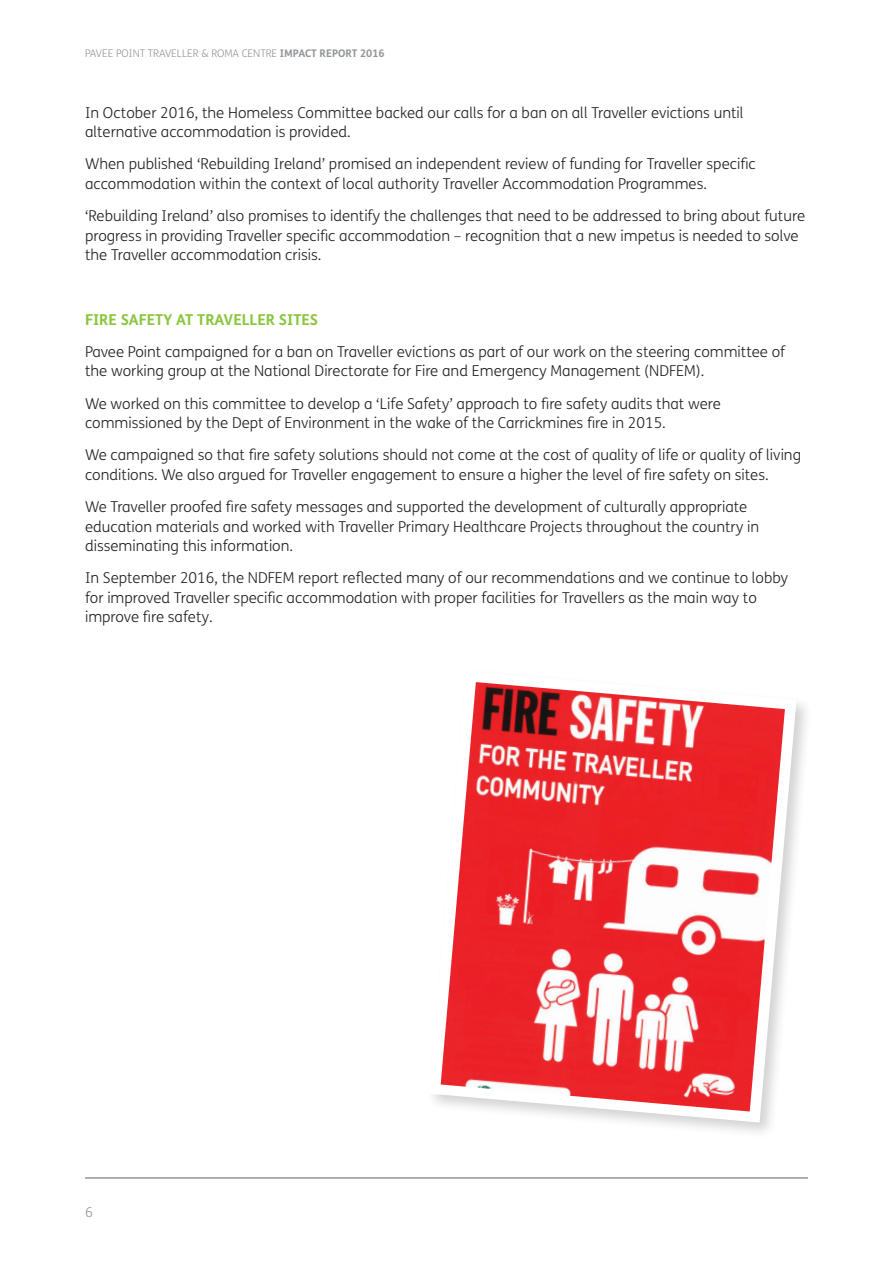
<style>
.page{position:relative;width:893px;height:1263px;background:#fff}
.page>*{position:absolute;margin:0;border:0;box-sizing:border-box;transform-origin:0 0}
.t1{font:300 15px/19.5px "FS Me";color:#231f20}
.t2{font:700 15px "FS Me";color:#8bc63e}
.t3{font:300 13.5px "FS Me";color:#939598}
.t4{font:300 10.5px "FS Me";color:#939598}
.s1{font-weight:700}
</style>
<div class="page">
<hr style="left:85px;top:1177px;width:723px;height:2px;background:#939598">
<div style="left:426px;top:668px;width:388px;height:471px;background:#231f20;opacity:.2"></div>
<svg style="left:429px;top:671px;width:367px;height:451px"></svg>
<img style="left:441px;top:682px;width:344px;height:429px">
<p class="t4" style="left:85px;top:46px;width:301px">PAVEE POINT TRAVELLER &amp; ROMA CENTRE <span class="s1">IMPACT REPORT 2016</span></p>
<p class="t1" style="left:85px;top:102px;width:660px">In October 2016, the Homeless Committee backed our calls for a ban on all Traveller evictions until alternative accommodation is provided.</p>
<p class="t1" style="left:85px;top:154px;width:672px">When published ‘Rebuilding Ireland’ promised an independent review of funding for Traveller specific accommodation within the context of local authority Traveller Accommodation Programmes.</p>
<p class="t1" style="left:85px;top:206px;width:722px">‘Rebuilding Ireland’ also promises to identify the challenges that need to be addressed to bring about future progress in providing Traveller specific accommodation – recognition that a new impetus is needed to solve the Traveller accommodation crisis.</p>
<p class="t2" style="left:85px;top:308px;width:235px">FIRE SAFETY AT TRAVELLER SITES</p>
<p class="t1" style="left:85px;top:341px;width:702px">Pavee Point campaigned for a ban on Traveller evictions as part of our work on the steering committee of the working group at the National Directorate for Fire and Emergency Management (NDFEM).</p>
<p class="t1" style="left:85px;top:393px;width:637px">We worked on this committee to develop a ‘Life Safety’ approach to fire safety audits that were commissioned by the Dept of Environment in the wake of the Carrickmines fire in 2015.</p>
<p class="t1" style="left:85px;top:445px;width:718px">We campaigned so that fire safety solutions should not come at the cost of quality of life or quality of living conditions. We also argued for Traveller engagement to ensure a higher the level of fire safety on sites.</p>
<p class="t1" style="left:85px;top:497px;width:676px">We Traveller proofed fire safety messages and supported the development of culturally appropriate education materials and worked with Traveller Primary Healthcare Projects throughout the country in disseminating this information.</p>
<p class="t1" style="left:85px;top:568px;width:705px">In September 2016, the NDFEM report reflected many of our recommendations and we continue to lobby for improved Traveller specific accommodation with proper facilities for Travellers as the main way to improve fire safety.</p>
<p class="t3" style="left:85px;top:1203px;width:9px">6</p>
</div>
